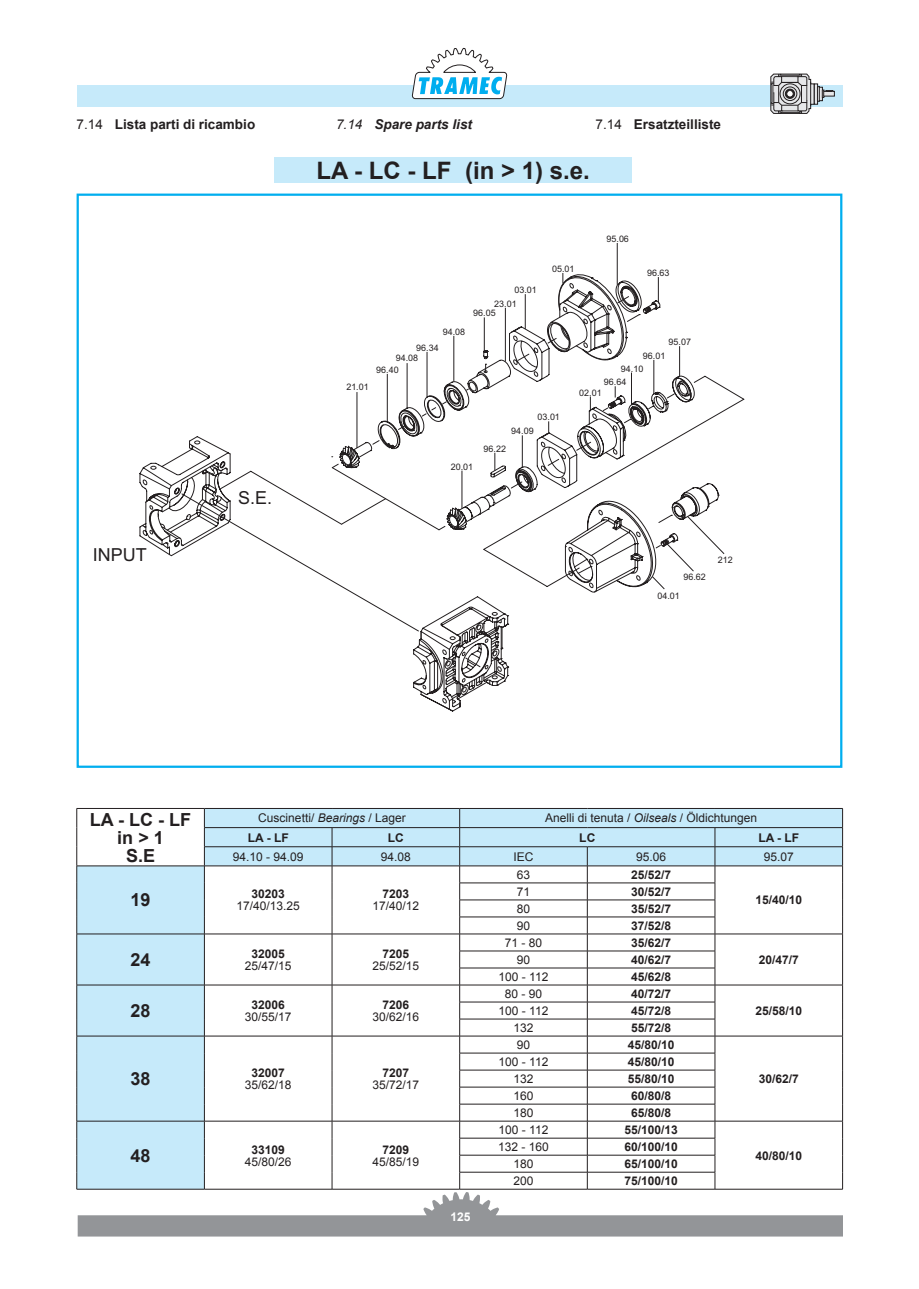
<style>
.page{position:relative;width:919px;height:1289px;background:#fff}
.page>*{position:absolute;margin:0;border:0;box-sizing:border-box;transform-origin:0 0}
.t1{font:700 24px "Arial";color:#231f20}
.t2{font:700 18px/18px "Arial";color:#231f20;text-align:center}
.t3{font:18px "Arial";color:#231f20}
.t4{font:700 13.5px "Arial";color:#231f20}
.t5{font:italic 700 13.5px "Arial";color:#231f20}
.t6{font:12px "Arial";color:#231f20}
.t7{font:700 12px "Arial";color:#231f20}
.t8{font:700 12px "Arial";color:#fff}
.t9{font:9px "Arial";color:#231f20}
.s1{font-weight:400}
.s2{font-style:italic}
</style>
<div class="page">
<div style="left:77px;top:85px;width:765px;height:21px;background:#c6eafa"></div>
<svg style="left:412px;top:48px;width:95px;height:51px"></svg>
<svg style="left:770px;top:73px;width:64px;height:41px"></svg>
<div style="left:274px;top:157px;width:357px;height:26px;background:#c6eafa"></div>
<svg style="left:76px;top:808px;width:767px;height:428px"></svg>
<hr style="left:204px;top:1188px;width:128px;height:1px;background:#231f20">
<hr style="left:332px;top:1188px;width:127px;height:1px;background:#231f20">
<hr style="left:459px;top:1188px;width:128px;height:1px;background:#231f20">
<hr style="left:587px;top:1188px;width:128px;height:1px;background:#231f20">
<hr style="left:715px;top:1188px;width:127px;height:1px;background:#231f20">
<svg style="left:139px;top:455px;width:42px;height:101px"></svg>
<svg style="left:524px;top:274px;width:136px;height:32px"></svg>
<svg style="left:524px;top:296px;width:105px;height:10px"></svg>
<svg style="left:426px;top:306px;width:235px;height:58px"></svg>
<svg style="left:181px;top:353px;width:378px;height:228px"></svg>
<hr style="left:407px;top:363px;width:1px;height:45px;background:#231f20">
<hr style="left:427px;top:352px;width:1px;height:46px;background:#231f20">
<hr style="left:453px;top:336px;width:1px;height:46px;background:#231f20">
<hr style="left:484px;top:317px;width:1px;height:33px;background:#231f20">
<hr style="left:505px;top:308px;width:1px;height:53px;background:#231f20">
<hr style="left:525px;top:294px;width:1px;height:35px;background:#231f20">
<hr style="left:617px;top:243px;width:1px;height:42px;background:#231f20">
<svg style="left:658px;top:277px;width:1px;height:26px"></svg>
<hr style="left:653px;top:360px;width:1px;height:34px;background:#231f20">
<hr style="left:679px;top:346px;width:1px;height:30px;background:#231f20">
<svg style="left:331px;top:364px;width:393px;height:348px"></svg>
<p class="t4" style="left:77px;top:115px;width:180px"><span class="s1">7.14</span> Lista parti di ricambio</p>
<p class="t5" style="left:336px;top:115px;width:137px"><span class="s1">7.14</span> Spare parts list</p>
<p class="t4" style="left:595px;top:115px;width:127px"><span class="s1">7.14</span> Ersatzteilliste</p>
<h1 class="t1" style="left:316px;top:154px;width:275px">LA - LC - LF (in &gt; 1) s.e.</h1>
<p class="t9" style="left:606px;top:234px;width:24px">95.06</p>
<p class="t9" style="left:552px;top:263px;width:24px">05.01</p>
<p class="t9" style="left:647px;top:267px;width:24px">96.63</p>
<p class="t9" style="left:514px;top:285px;width:24px">03.01</p>
<p class="t9" style="left:494px;top:298px;width:24px">23.01</p>
<p class="t9" style="left:473px;top:308px;width:24px">96.05</p>
<p class="t9" style="left:442px;top:327px;width:24px">94.08</p>
<p class="t9" style="left:416px;top:342px;width:24px">96.34</p>
<p class="t9" style="left:396px;top:353px;width:24px">94.08</p>
<p class="t9" style="left:668px;top:337px;width:24px">95.07</p>
<p class="t9" style="left:642px;top:351px;width:24px">96.01</p>
<p class="t9" style="left:376px;top:364px;width:24px">96.40</p>
<p class="t9" style="left:621px;top:363px;width:24px">94.10</p>
<h2 class="t3" style="left:93px;top:544px;width:55px">INPUT</h2>
<h2 class="t3" style="left:238px;top:487px;width:35px">S.E.</h2>
<p class="t9" style="left:346px;top:382px;width:24px">21.01</p>
<p class="t9" style="left:450px;top:461px;width:24px">20.01</p>
<p class="t9" style="left:537px;top:412px;width:24px">03.01</p>
<p class="t9" style="left:511px;top:426px;width:24px">94.09</p>
<p class="t9" style="left:483px;top:443px;width:24px">96.22</p>
<p class="t9" style="left:604px;top:377px;width:24px">96.64</p>
<p class="t9" style="left:579px;top:387px;width:24px">02.01</p>
<p class="t9" style="left:683px;top:572px;width:24px">96.62</p>
<p class="t9" style="left:657px;top:590px;width:24px">04.01</p>
<p class="t9" style="left:717px;top:554px;width:16px">212</p>
<h2 class="t2" style="left:90px;top:811px;width:103px">LA - LC - LF in &gt; 1<br>S.E</h2>
<p class="t6" style="left:258px;top:810px;width:149px">Cuscinetti/ <span class="s2">Bearings</span> / Lager</p>
<p class="t6" style="left:545px;top:810px;width:214px">Anelli di tenuta / <span class="s2">Oilseals</span> / Öldichtungen</p>
<p class="t7" style="left:248px;top:829px;width:42px">LA - LF</p>
<p class="t7" style="left:388px;top:829px;width:17px">LC</p>
<p class="t7" style="left:579px;top:829px;width:17px">LC</p>
<p class="t7" style="left:758px;top:829px;width:42px">LA - LF</p>
<p class="t6" style="left:233px;top:848px;width:72px">94.10 - 94.09</p>
<p class="t6" style="left:381px;top:848px;width:32px">94.08</p>
<p class="t6" style="left:513px;top:848px;width:22px">IEC</p>
<p class="t6" style="left:636px;top:848px;width:32px">95.06</p>
<p class="t6" style="left:763px;top:848px;width:32px">95.07</p>
<h2 class="t2" style="left:130px;top:891px;width:22px">19</h2>
<p class="t7" style="left:251px;top:886px;width:35px">30203</p>
<p class="t6" style="left:236px;top:898px;width:65px">17/40/13.25</p>
<h2 class="t2" style="left:130px;top:951px;width:22px">24</h2>
<p class="t7" style="left:251px;top:945px;width:35px">32005</p>
<p class="t6" style="left:245px;top:957px;width:48px">25/47/15</p>
<h2 class="t2" style="left:130px;top:1002px;width:22px">28</h2>
<p class="t7" style="left:251px;top:996px;width:35px">32006</p>
<p class="t6" style="left:245px;top:1008px;width:48px">30/55/17</p>
<h2 class="t2" style="left:130px;top:1070px;width:22px">38</h2>
<p class="t7" style="left:251px;top:1064px;width:35px">32007</p>
<p class="t6" style="left:245px;top:1076px;width:48px">35/62/18</p>
<h2 class="t2" style="left:130px;top:1146px;width:22px">48</h2>
<p class="t7" style="left:251px;top:1141px;width:35px">33109</p>
<p class="t6" style="left:245px;top:1153px;width:48px">45/80/26</p>
<p class="t7" style="left:382px;top:886px;width:28px">7203</p>
<p class="t6" style="left:372px;top:898px;width:48px">17/40/12</p>
<p class="t7" style="left:382px;top:945px;width:28px">7205</p>
<p class="t6" style="left:372px;top:957px;width:48px">25/52/15</p>
<p class="t7" style="left:382px;top:996px;width:28px">7206</p>
<p class="t6" style="left:372px;top:1008px;width:48px">30/62/16</p>
<p class="t7" style="left:382px;top:1064px;width:28px">7207</p>
<p class="t6" style="left:372px;top:1076px;width:48px">35/72/17</p>
<p class="t7" style="left:382px;top:1141px;width:28px">7209</p>
<p class="t6" style="left:372px;top:1153px;width:48px">45/85/19</p>
<p class="t8" style="left:450px;top:1208px;width:22px">125</p>
<p class="t6" style="left:517px;top:866px;width:15px">63</p>
<p class="t7" style="left:631px;top:866px;width:42px">25/52/7</p>
<p class="t6" style="left:517px;top:883px;width:15px">71</p>
<p class="t7" style="left:631px;top:883px;width:42px">30/52/7</p>
<p class="t6" style="left:517px;top:900px;width:15px">80</p>
<p class="t7" style="left:631px;top:900px;width:42px">35/52/7</p>
<p class="t6" style="left:517px;top:917px;width:15px">90</p>
<p class="t7" style="left:631px;top:917px;width:42px">37/52/8</p>
<p class="t7" style="left:755px;top:892px;width:48px">15/40/10</p>
<p class="t6" style="left:505px;top:934px;width:39px">71 - 80</p>
<p class="t7" style="left:631px;top:934px;width:42px">35/62/7</p>
<p class="t6" style="left:517px;top:951px;width:15px">90</p>
<p class="t7" style="left:631px;top:951px;width:42px">40/62/7</p>
<p class="t7" style="left:758px;top:951px;width:42px">20/47/7</p>
<p class="t6" style="left:498px;top:968px;width:51px">100 - 112</p>
<p class="t7" style="left:631px;top:968px;width:42px">45/62/8</p>
<p class="t6" style="left:505px;top:985px;width:39px">80 - 90</p>
<p class="t7" style="left:631px;top:985px;width:42px">40/72/7</p>
<p class="t6" style="left:498px;top:1002px;width:51px">100 - 112</p>
<p class="t7" style="left:631px;top:1002px;width:42px">45/72/8</p>
<p class="t7" style="left:755px;top:1002px;width:48px">25/58/10</p>
<p class="t6" style="left:513px;top:1019px;width:22px">132</p>
<p class="t7" style="left:631px;top:1019px;width:42px">55/72/8</p>
<p class="t6" style="left:517px;top:1036px;width:15px">90</p>
<p class="t7" style="left:627px;top:1036px;width:48px">45/80/10</p>
<p class="t6" style="left:498px;top:1053px;width:51px">100 - 112</p>
<p class="t7" style="left:627px;top:1053px;width:48px">45/80/10</p>
<p class="t6" style="left:513px;top:1070px;width:22px">132</p>
<p class="t7" style="left:627px;top:1070px;width:48px">55/80/10</p>
<p class="t6" style="left:513px;top:1087px;width:22px">160</p>
<p class="t7" style="left:631px;top:1087px;width:42px">60/80/8</p>
<p class="t6" style="left:513px;top:1104px;width:22px">180</p>
<p class="t7" style="left:631px;top:1104px;width:42px">65/80/8</p>
<p class="t6" style="left:498px;top:1121px;width:51px">100 - 112</p>
<p class="t7" style="left:624px;top:1121px;width:55px">55/100/13</p>
<p class="t6" style="left:498px;top:1138px;width:52px">132 - 160</p>
<p class="t7" style="left:624px;top:1138px;width:55px">60/100/10</p>
<p class="t6" style="left:513px;top:1155px;width:22px">180</p>
<p class="t7" style="left:624px;top:1155px;width:55px">65/100/10</p>
<p class="t6" style="left:513px;top:1172px;width:22px">200</p>
<p class="t7" style="left:624px;top:1172px;width:55px">75/100/10</p>
<p class="t7" style="left:758px;top:1070px;width:42px">30/62/7</p>
<p class="t7" style="left:755px;top:1147px;width:48px">40/80/10</p>
</div>
